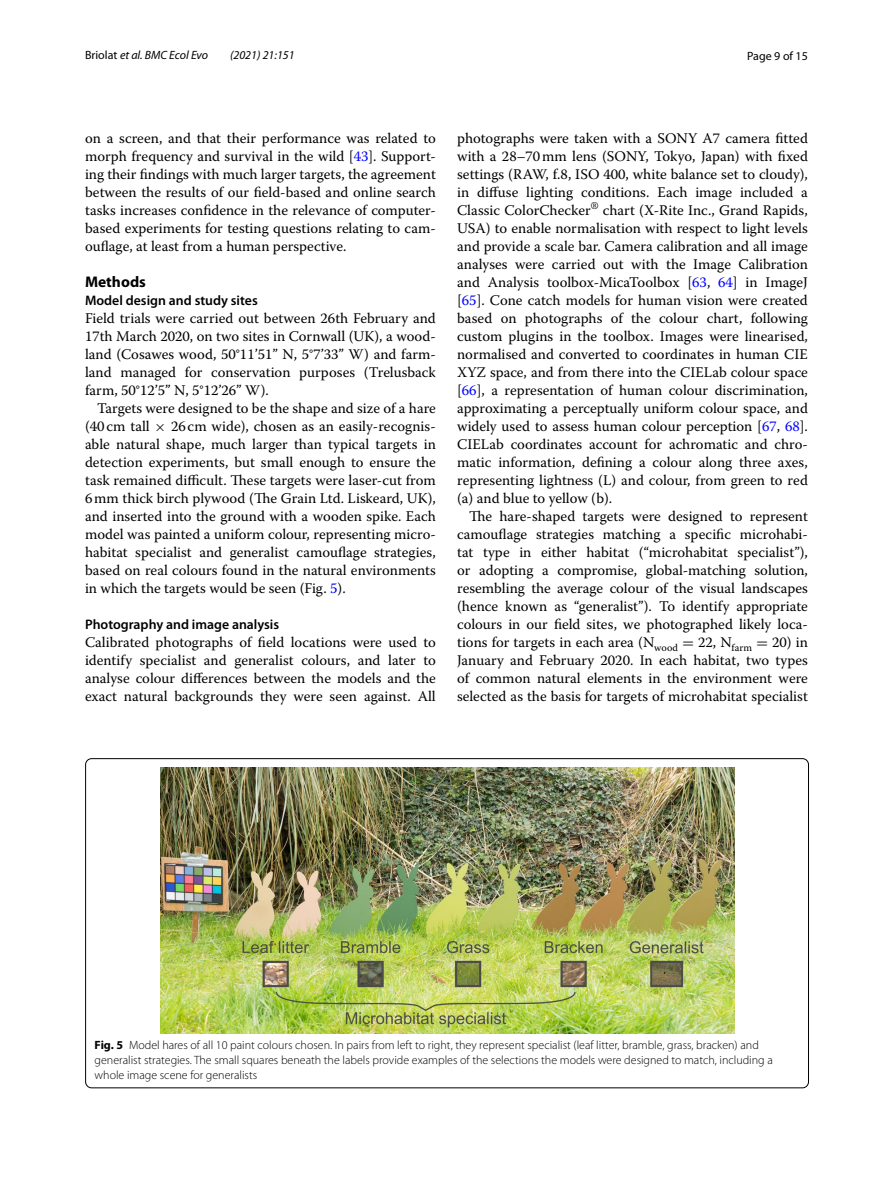
<style>
.page{position:relative;width:893px;height:1187px;background:#fff}
.page>*{position:absolute;margin:0;border:0;box-sizing:border-box;transform-origin:0 0}
.t1{font:700 15.45px "Myriad Pro";color:#000}
.t2{font:14.7px/18px "Warnock Pro";color:#000;text-align:justify}
.t3{font:600 13.8px "Myriad Pro";color:#000}
.t4{font:300 12px/15px "Myriad Pro";color:#000}
.t5{font:italic 12px "Myriad Pro";color:#000}
.t6{font:12px "Myriad Pro";color:#000}
.s1{font-style:normal}
.s2{color:#00f}
.s3{font-family:"MTSY"}
.s4{font-weight:700}
</style>
<div class="page">
<img style="left:160px;top:767px;width:574px;height:266px">
<p class="t5" style="left:85px;top:48px;width:125px"><span class="s1">Briolat</span> et al. BMC Ecol Evo</p>
<p class="t5" style="left:230px;top:48px;width:66px">(2021) 21:151</p>
<p class="t6" style="left:747px;top:48px;width:62px">Page 9 of 15</p>
<p class="t2" style="left:85px;top:128px;width:352px">on a screen, and that their performance was related to morph frequency and survival in the wild [<span class="s2">43</span>]. Support&shy;ing their findings with much larger targets, the agreement between the results of our field-based and online search tasks increases confidence in the relevance of computer&shy;based experiments for testing questions relating to cam&shy;ouflage, at least from a human perspective.</p>
<p class="t1" style="left:85px;top:271px;width:62px">Methods</p>
<p class="t3" style="left:85px;top:291px;width:174px">Model design and study sites</p>
<p class="t2" style="left:85px;top:308px;width:352px">Field trials were carried out between 26th February and 17th March 2020, on two sites in Cornwall (UK), a wood&shy;land (Cosawes wood, 50°11’51” N, 5°7’33” W) and farm&shy;land managed for conservation purposes (Trelusback farm, 50°12’5” N, 5°12’26” W).</p>
<p class="t2" style="left:85px;top:398px;width:352px;text-indent:12px">Targets were designed to be the shape and size of a hare (40cm tall <span class="s3">×</span> 26cm wide), chosen as an easily-recognis&shy;able natural shape, much larger than typical targets in detection experiments, but small enough to ensure the task remained difficult. These targets were laser-cut from 6mm thick birch plywood (The Grain Ltd. Liskeard, UK), and inserted into the ground with a wooden spike. Each model was painted a uniform colour, representing micro&shy;habitat specialist and generalist camouflage strategies, based on real colours found in the natural environments in which the targets would be seen (Fig. <span class="s2">5</span>).</p>
<p class="t3" style="left:85px;top:615px;width:196px">Photography and image analysis</p>
<p class="t2" style="left:85px;top:632px;width:352px">Calibrated photographs of field locations were used to identify specialist and generalist colours, and later to analyse colour differences between the models and the exact natural backgrounds they were seen against. All</p>
<p class="t2" style="left:457px;top:128px;width:352px">photographs were taken with a SONY A7 camera fitted with a 28–70mm lens (SONY, Tokyo, Japan) with fixed settings (RAW, f.8, ISO 400, white balance set to cloudy), in diffuse lighting conditions. Each image included a Classic ColorChecker<sup>®</sup> chart (X-Rite Inc., Grand Rapids, USA) to enable normalisation with respect to light levels and provide a scale bar. Camera calibration and all image analyses were carried out with the Image Calibration and Analysis toolbox-MicaToolbox [<span class="s2">63</span>, <span class="s2">64</span>] in ImageJ [<span class="s2">65</span>]. Cone catch models for human vision were created based on photographs of the colour chart, following custom plugins in the toolbox. Images were linearised, normalised and converted to coordinates in human CIE XYZ space, and from there into the CIELab colour space [<span class="s2">66</span>], a representation of human colour discrimination, approximating a perceptually uniform colour space, and widely used to assess human colour perception [<span class="s2">67</span>, <span class="s2">68</span>].<br>CIELab coordinates account for achromatic and chro&shy;matic information, defining a colour along three axes, representing lightness (L) and colour, from green to red (a) and blue to yellow (b).</p>
<p class="t2" style="left:457px;top:506px;width:352px;text-indent:12px">The hare-shaped targets were designed to represent camouflage strategies matching a specific microhabi&shy;tat type in either habitat (“microhabitat specialist”), or adopting a compromise, global-matching solution, resembling the average colour of the visual landscapes (hence known as “generalist”). To identify appropriate colours in our field sites, we photographed likely loca&shy;tions for targets in each area (N<sub>wood</sub> <span class="s3">=</span> 22, N<sub>farm</sub> <span class="s3">=</span> 20) in January and February 2020. In each habitat, two types of common natural elements in the environment were selected as the basis for targets of microhabitat specialist</p>
<p class="t4" style="left:95px;top:1037px;width:680px"><span class="s4">Fig. 5</span> Model hares of all 10 paint colours chosen. In pairs from left to right, they represent specialist (leaf litter, bramble, grass, bracken) and generalist strategies. The small squares beneath the labels provide examples of the selections the models were designed to match, including a whole image scene for generalists</p>
</div>
